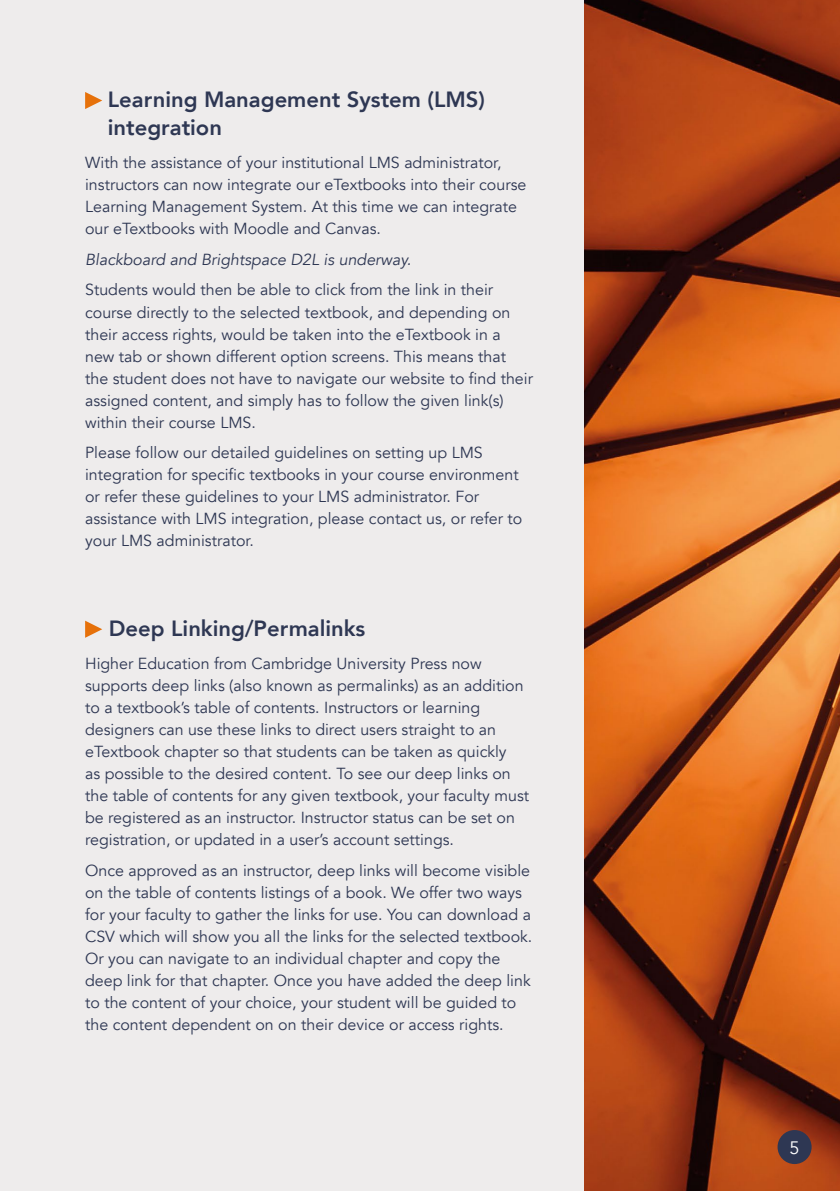
<style>
.page{position:relative;width:840px;height:1191px;background:#fff}
.page>*{position:absolute;margin:0;border:0;box-sizing:border-box;transform-origin:0 0}
.t1{font:800 22px/28px "Avenir";color:#2e3753}
.t2{font:18px "Avenir";color:#fff}
.t3{font:16px/22px "Avenir";color:#2e3753}
.t4{font:italic 16px "Avenir";color:#2e3753}
</style>
<div class="page">
<div style="left:0;top:0;width:839px;height:1191px;background:#eeecec"></div>
<img style="left:584px;top:0;width:255px;height:1191px">
<div style="left:777px;top:1130px;width:34px;height:34px;background:#2e3753;border-radius:50%"></div>
<svg style="left:85px;top:92px;width:17px;height:17px"></svg>
<svg style="left:85px;top:620px;width:17px;height:18px"></svg>
<h1 class="t1" style="left:108px;top:85px;width:378px">Learning Management System (LMS) integration</h1>
<p class="t3" style="left:85px;top:152px;width:442px">With the assistance of your institutional LMS administrator, instructors can now integrate our eTextbooks into their course Learning Management System. At this time we can integrate our eTextbooks with Moodle and Canvas.</p>
<p class="t4" style="left:85px;top:250px;width:327px">Blackboard and Brightspace D2L is underway.</p>
<p class="t3" style="left:85px;top:279px;width:449px">Students would then be able to click from the link in their course directly to the selected textbook, and depending on their access rights, would be taken into the eTextbook in a new tab or shown different option screens. This means that the student does not have to navigate our website to find their assigned content, and simply has to follow the given link(s) within their course LMS.</p>
<p class="t3" style="left:85px;top:442px;width:438px">Please follow our detailed guidelines on setting up LMS integration for specific textbooks in your course environment or refer these guidelines to your LMS administrator. For assistance with LMS integration, please contact us, or refer to your LMS administrator.</p>
<h1 class="t1" style="left:109px;top:614px;width:258px">Deep Linking/Permalinks</h1>
<p class="t3" style="left:85px;top:653px;width:445px">Higher Education from Cambridge University Press now supports deep links (also known as permalinks) as an addition to a textbook’s table of contents. Instructors or learning designers can use these links to direct users straight to an eTextbook chapter so that students can be taken as quickly<br>as possible to the desired content. To see our deep links on the table of contents for any given textbook, your faculty must be registered as an instructor. Instructor status can be set on registration, or updated in a user’s account settings.</p>
<p class="t3" style="left:85px;top:859px;width:448px">Once approved as an instructor, deep links will become visible on the table of contents listings of a book. We offer two ways for your faculty to gather the links for use. You can download a CSV which will show you all the links for the selected textbook.<br>Or you can navigate to an individual chapter and copy the deep link for that chapter. Once you have added the deep link to the content of your choice, your student will be guided to the content dependent on on their device or access rights.</p>
<p class="t2" style="left:789px;top:1137px;width:12px">5</p>
</div>
